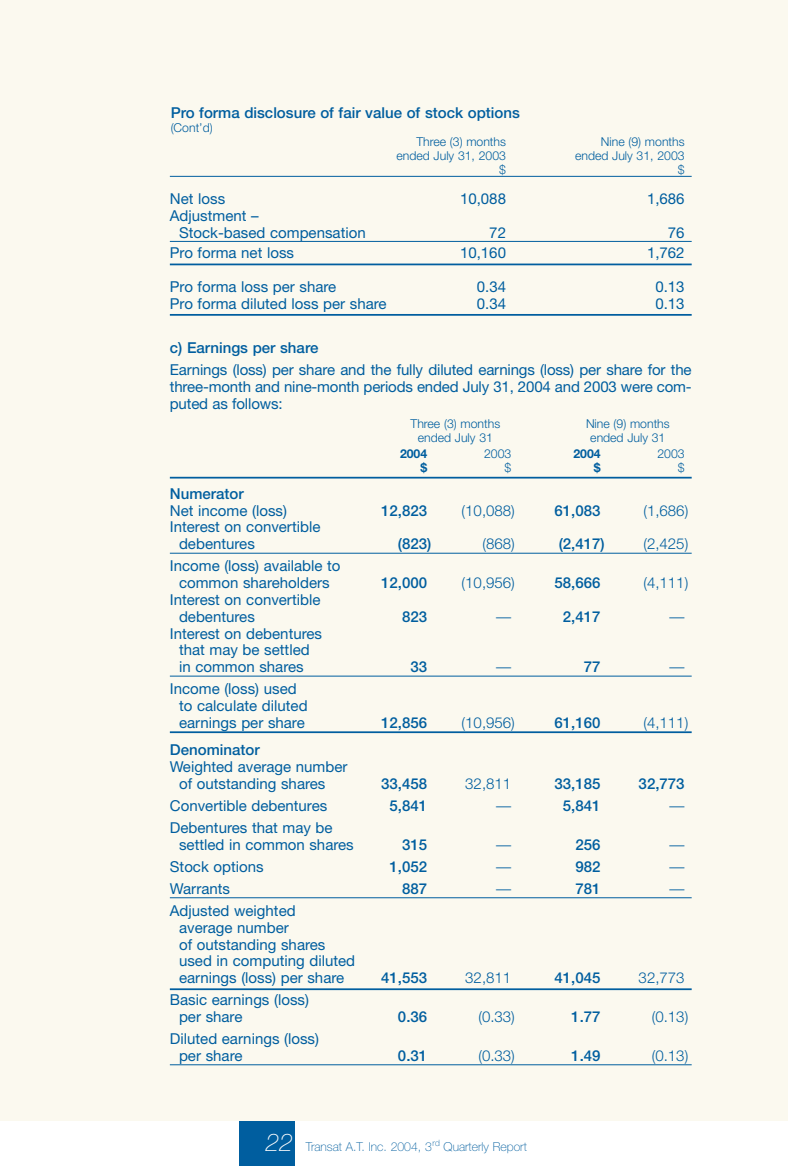
<style>
.page{position:relative;width:788px;height:1166px;background:#fff}
.page>*{position:absolute;margin:0;border:0;box-sizing:border-box;transform-origin:0 0}
.t1{font:15.05px/16.8px "Helvetica Neue";color:#005e9f}
.t2{font:500 15.05px "Helvetica Neue";color:#005e9f}
.t3{font:300 15.05px "Helvetica Neue";color:#005e9f}
.t4{font:300 12.25px "Helvetica Neue";color:#005e9f}
.t5{font:100 12.25px "Helvetica Neue";color:#005e9f}
.t6{font:700 12.25px "Helvetica Neue";color:#005e9f}
.s1{font-style:italic;font-size:24.5px;color:#fff}
</style>
<div class="page">
<div style="left:239px;top:1120px;width:55px;height:45px;background:#005e9f"></div>
<div style="left:0;top:0;width:788px;height:1120px;background:#fbf9ef"></div>
<hr style="left:170px;top:176px;width:521px;height:1px;background:#005e9f">
<hr style="left:170px;top:241px;width:521px;height:1px;background:#005e9f">
<hr style="left:170px;top:263px;width:521px;height:2px;background:#005e9f">
<hr style="left:170px;top:314px;width:521px;height:2px;background:#005e9f">
<hr style="left:170px;top:477px;width:521px;height:1px;background:#005e9f">
<hr style="left:170px;top:553px;width:521px;height:1px;background:#005e9f">
<hr style="left:170px;top:675px;width:521px;height:1px;background:#005e9f">
<hr style="left:170px;top:731px;width:521px;height:2px;background:#005e9f">
<hr style="left:170px;top:897px;width:521px;height:1px;background:#005e9f">
<hr style="left:170px;top:988px;width:521px;height:2px;background:#005e9f">
<hr style="left:170px;top:1064px;width:521px;height:1px;background:#005e9f">
<p class="t2" style="left:171px;top:107px;width:351px">Pro forma disclosure of fair value of stock options</p>
<p class="t4" style="left:171px;top:123px;width:43px">(Cont’d)</p>
<p class="t4" style="left:416px;top:137px;width:91px">Three (3) months</p>
<p class="t4" style="left:601px;top:137px;width:85px">Nine (9) months</p>
<p class="t4" style="left:396px;top:151px;width:111px">ended July 31, 2003</p>
<p class="t4" style="left:575px;top:151px;width:111px">ended July 31, 2003</p>
<p class="t4" style="left:499px;top:165px;width:8px">$</p>
<p class="t4" style="left:677px;top:165px;width:8px">$</p>
<p class="t1" style="left:170px;top:192px;width:57px">Net loss</p>
<p class="t1" style="left:460px;top:192px;width:48px">10,088</p>
<p class="t1" style="left:647px;top:192px;width:39px">1,686</p>
<p class="t1" style="left:179px;top:209px;width:188px;text-indent:-9px">Adjustment –<br>Stock-based compensation</p>
<p class="t1" style="left:489px;top:226px;width:18px">72</p>
<p class="t1" style="left:668px;top:226px;width:18px">76</p>
<p class="t1" style="left:170px;top:246px;width:126px">Pro forma net loss</p>
<p class="t1" style="left:460px;top:246px;width:48px">10,160</p>
<p class="t1" style="left:647px;top:246px;width:39px">1,762</p>
<p class="t1" style="left:170px;top:280px;width:168px">Pro forma loss per share</p>
<p class="t1" style="left:476px;top:280px;width:31px">0.34</p>
<p class="t1" style="left:655px;top:280px;width:31px">0.13</p>
<p class="t1" style="left:170px;top:296px;width:218px">Pro forma diluted loss per share</p>
<p class="t1" style="left:476px;top:296px;width:31px">0.34</p>
<p class="t1" style="left:655px;top:296px;width:31px">0.13</p>
<p class="t2" style="left:170px;top:342px;width:150px">c) Earnings per share</p>
<p class="t1" style="left:170px;top:362px;width:523px;text-align:justify">Earnings (loss) per share and the fully diluted earnings (loss) per share for the three-month and nine-month periods ended July 31, 2004 and 2003 were com&shy;puted as follows:</p>
<p class="t4" style="left:410px;top:419px;width:91px">Three (3) months</p>
<p class="t4" style="left:586px;top:419px;width:85px">Nine (9) months</p>
<p class="t4" style="left:418px;top:433px;width:77px">ended July 31</p>
<p class="t4" style="left:590px;top:433px;width:77px">ended July 31</p>
<p class="t6" style="left:400px;top:449px;width:29px">2004</p>
<p class="t4" style="left:484px;top:449px;width:29px">2003</p>
<p class="t6" style="left:573px;top:449px;width:29px">2004</p>
<p class="t4" style="left:657px;top:449px;width:29px">2003</p>
<p class="t6" style="left:420px;top:463px;width:8px">$</p>
<p class="t4" style="left:504px;top:463px;width:8px">$</p>
<p class="t6" style="left:593px;top:463px;width:8px">$</p>
<p class="t4" style="left:677px;top:463px;width:8px">$</p>
<p class="t2" style="left:170px;top:488px;width:75px">Numerator</p>
<p class="t1" style="left:170px;top:503px;width:119px">Net income (loss)</p>
<p class="t2" style="left:381px;top:505px;width:48px">12,823</p>
<p class="t3" style="left:461px;top:505px;width:55px">(10,088)</p>
<p class="t2" style="left:554px;top:505px;width:48px">61,083</p>
<p class="t3" style="left:643px;top:505px;width:46px">(1,686)</p>
<p class="t1" style="left:179px;top:520px;width:143px;text-indent:-9px">Interest on convertible debentures</p>
<p class="t2" style="left:398px;top:538px;width:35px">(823)</p>
<p class="t3" style="left:482px;top:538px;width:34px">(868)</p>
<p class="t2" style="left:558px;top:538px;width:48px">(2,417)</p>
<p class="t3" style="left:643px;top:538px;width:46px">(2,425)</p>
<p class="t1" style="left:170px;top:559px;width:172px;text-align:center">Income (loss) available to common shareholders</p>
<p class="t1" style="left:179px;top:592px;width:143px;text-indent:-9px">Interest on convertible debentures</p>
<p class="t1" style="left:179px;top:626px;width:145px;text-indent:-9px">Interest on debentures that may be settled in common shares</p>
<p class="t1" style="left:179px;top:682px;width:130px;text-indent:-9px">Income (loss) used to calculate diluted earnings per share</p>
<p class="t2" style="left:170px;top:744px;width:91px">Denominator</p>
<p class="t1" style="left:179px;top:759px;width:170px;text-indent:-9px">Weighted average number of outstanding shares</p>
<p class="t2" style="left:381px;top:577px;width:48px">12,000</p>
<p class="t3" style="left:461px;top:577px;width:55px">(10,956)</p>
<p class="t2" style="left:554px;top:577px;width:48px">58,666</p>
<p class="t3" style="left:643px;top:577px;width:46px">(4,111)</p>
<p class="t2" style="left:402px;top:611px;width:27px">823</p>
<p class="t3" style="left:496px;top:611px;width:17px">—</p>
<p class="t2" style="left:563px;top:611px;width:39px">2,417</p>
<p class="t3" style="left:669px;top:611px;width:17px">—</p>
<p class="t2" style="left:410px;top:661px;width:18px">33</p>
<p class="t3" style="left:496px;top:661px;width:17px">—</p>
<p class="t2" style="left:584px;top:661px;width:18px">77</p>
<p class="t3" style="left:669px;top:661px;width:17px">—</p>
<p class="t2" style="left:381px;top:717px;width:48px">12,856</p>
<p class="t3" style="left:461px;top:717px;width:55px">(10,956)</p>
<p class="t2" style="left:554px;top:717px;width:48px">61,160</p>
<p class="t3" style="left:643px;top:717px;width:46px">(4,111)</p>
<p class="t2" style="left:381px;top:778px;width:48px">33,458</p>
<p class="t3" style="left:465px;top:778px;width:48px">32,811</p>
<p class="t2" style="left:554px;top:778px;width:48px">33,185</p>
<p class="t2" style="left:638px;top:778px;width:48px">32,773</p>
<p class="t1" style="left:170px;top:798px;width:159px">Convertible debentures</p>
<p class="t2" style="left:389px;top:800px;width:39px">5,841</p>
<p class="t3" style="left:496px;top:800px;width:17px">—</p>
<p class="t2" style="left:563px;top:800px;width:39px">5,841</p>
<p class="t3" style="left:669px;top:800px;width:17px">—</p>
<p class="t1" style="left:179px;top:820px;width:176px;text-indent:-9px">Debentures that may be settled in common shares</p>
<p class="t2" style="left:402px;top:839px;width:27px">315</p>
<p class="t3" style="left:496px;top:839px;width:17px">—</p>
<p class="t2" style="left:575px;top:839px;width:27px">256</p>
<p class="t3" style="left:669px;top:839px;width:17px">—</p>
<p class="t1" style="left:170px;top:859px;width:95px">Stock options</p>
<p class="t2" style="left:389px;top:861px;width:39px">1,052</p>
<p class="t3" style="left:496px;top:861px;width:17px">—</p>
<p class="t2" style="left:575px;top:861px;width:27px">982</p>
<p class="t3" style="left:669px;top:861px;width:17px">—</p>
<p class="t1" style="left:170px;top:881px;width:62px">Warrants</p>
<p class="t2" style="left:402px;top:883px;width:27px">887</p>
<p class="t3" style="left:496px;top:883px;width:17px">—</p>
<p class="t2" style="left:575px;top:883px;width:27px">781</p>
<p class="t3" style="left:669px;top:883px;width:17px">—</p>
<p class="t1" style="left:179px;top:903px;width:178px;text-indent:-9px">Adjusted weighted<br>average number<br>of outstanding shares used in computing diluted earnings (loss) per share</p>
<p class="t2" style="left:381px;top:972px;width:48px">41,553</p>
<p class="t3" style="left:465px;top:972px;width:48px">32,811</p>
<p class="t2" style="left:554px;top:972px;width:48px">41,045</p>
<p class="t3" style="left:638px;top:972px;width:48px">32,773</p>
<p class="t1" style="left:179px;top:992px;width:131px;text-indent:-9px">Basic earnings (loss) per share</p>
<p class="t1" style="left:179px;top:1031px;width:141px;text-indent:-9px">Diluted earnings (loss) per share</p>
<p class="t2" style="left:398px;top:1011px;width:31px">0.36</p>
<p class="t3" style="left:478px;top:1011px;width:38px">(0.33)</p>
<p class="t2" style="left:571px;top:1011px;width:31px">1.77</p>
<p class="t3" style="left:651px;top:1011px;width:38px">(0.13)</p>
<p class="t2" style="left:398px;top:1050px;width:31px">0.31</p>
<p class="t3" style="left:478px;top:1050px;width:38px">(0.33)</p>
<p class="t2" style="left:571px;top:1050px;width:31px">1.49</p>
<p class="t3" style="left:651px;top:1050px;width:38px">(0.13)</p>
<p class="t5" style="left:266px;top:1141px;width:262px"><span class="s1">22</span> Transat A.T. Inc. 2004, 3<sup>rd</sup> Quarterly Report</p>
</div>
